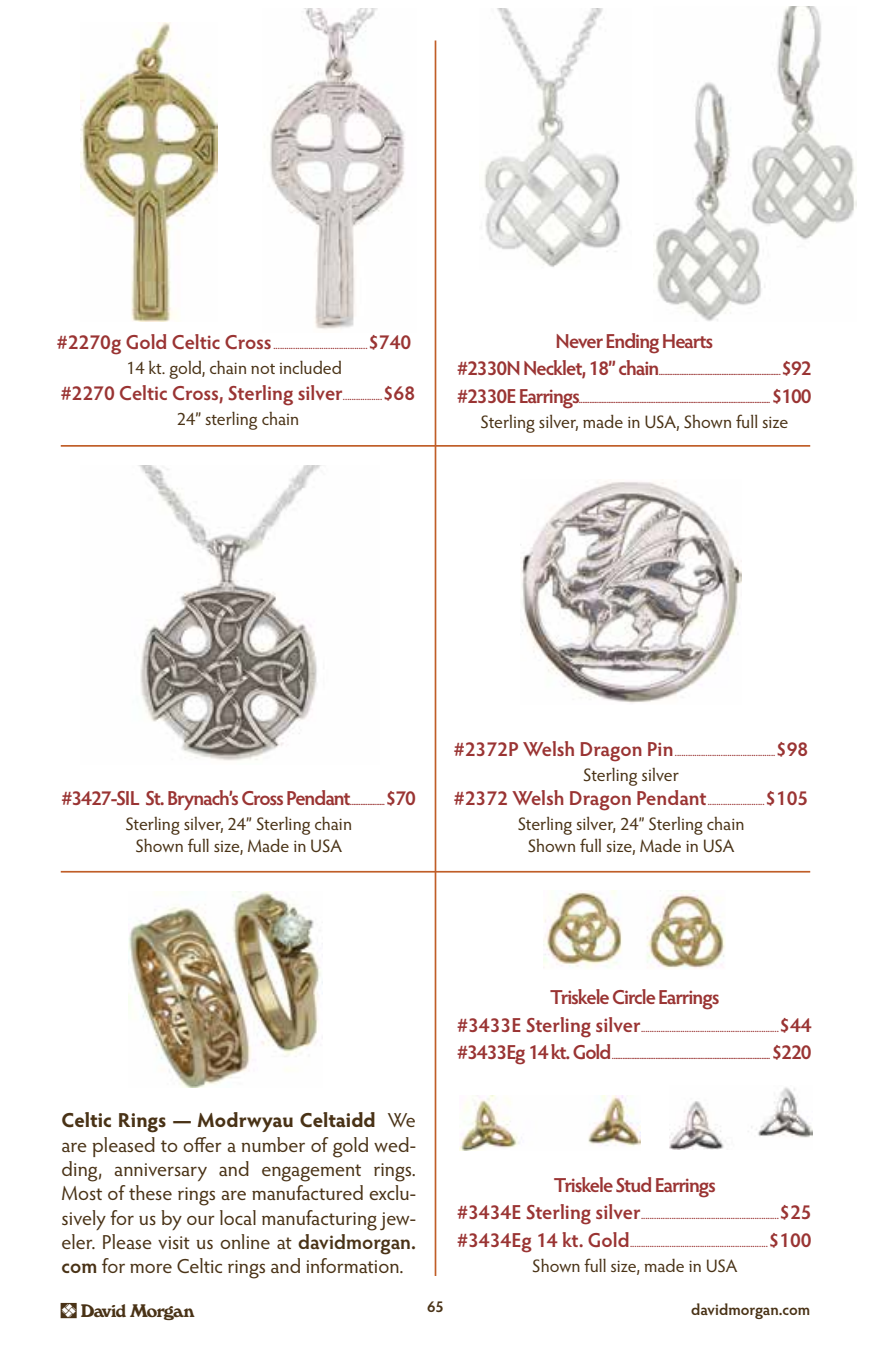
<style>
.page{position:relative;width:871px;height:1357px;background:#fff}
.page>*{position:absolute;margin:0;border:0;box-sizing:border-box;transform-origin:0 0}
.t1{font:22.5px "Windsor BT Roman";color:#493216}
.t2{font:20.25px/24.3px "Hypatia Sans Pro";color:#493216;text-align:justify}
.t3{font:600 20.25px/27.4px "Hypatia Sans Pro";letter-spacing:-.04em;color:#9a3433}
.t4{font:600 20.25px "Hypatia Sans Pro";color:#9a3433}
.t5{font:600 20.25px "Hypatia Sans Pro";letter-spacing:-.005em;color:#9a3433}
.t6{font:18px/21.6px "Hypatia Sans Pro";color:#493216;text-align:center}
.t7{font:600 15.75px "Hypatia Sans Pro";color:#493216}
.t8{font:600 9px "Hypatia Sans Pro";color:#9a3433}
.s1{font-weight:700}
.s2{font-weight:600}
</style>
<div class="page">
<hr style="left:61px;top:445px;width:749px;height:2px;background:#c05e28">
<hr style="left:61px;top:871px;width:749px;height:1px;background:#c05e28">
<hr style="left:435px;top:40px;width:1px;height:1236px;background:#c05e28">
<img style="left:264px;top:9px;width:141px;height:321px">
<img style="left:81px;top:22px;width:136px;height:300px">
<img style="left:484px;top:9px;width:138px;height:258px">
<img style="left:655px;top:6px;width:201px;height:315px">
<img style="left:138px;top:465px;width:184px;height:296px">
<img style="left:129px;top:891px;width:193px;height:196px">
<img style="left:521px;top:481px;width:220px;height:222px">
<img style="left:459px;top:1095px;width:181px;height:56px">
<img style="left:670px;top:1087px;width:142px;height:62px">
<img style="left:543px;top:890px;width:182px;height:79px">
<h2 class="t4" style="left:57px;top:328px;width:216px">#2270g Gold Celtic Cross</h2>
<h2 class="t3" style="left:368px;top:328px;width:45px">$740</h2>
<p class="t8" style="left:273px;top:340px;width:96px">...........................................</p>
<h3 class="t6" style="left:126px;top:357px;width:218px">14 kt. gold, chain not included</h3>
<h2 class="t4" style="left:61px;top:379px;width:284px">#2270 Celtic Cross, Sterling silver</h2>
<h2 class="t3" style="left:383px;top:378px;width:34px">$68</h2>
<p class="t8" style="left:343px;top:391px;width:41px">..................</p>
<h3 class="t6" style="left:177px;top:407px;width:124px">24” sterling chain</h3>
<h2 class="t3" style="left:457px;top:326px;width:258px;text-indent:98px">Never Ending Hearts #2330N Necklet, 18” chain</h2>
<h2 class="t3" style="left:781px;top:354px;width:32px">$92</h2>
<p class="t8" style="left:659px;top:366px;width:124px">......................................................................</p>
<h2 class="t3" style="left:771px;top:381px;width:42px">$100</h2>
<h3 class="t6" style="left:480px;top:410px;width:309px">Sterling silver, made in USA, Shown full size</h3>
<h2 class="t3" style="left:457px;top:381px;width:124px">#2330E Earrings</h2>
<p class="t8" style="left:579px;top:393px;width:193px">..............................................................................................................</p>
<h2 class="t4" style="left:454px;top:735px;width:221px">#2372P Welsh Dragon Pin</h2>
<h2 class="t3" style="left:776px;top:735px;width:34px">$98</h2>
<p class="t8" style="left:675px;top:747px;width:102px">..............................................</p>
<h2 class="t3" style="left:62px;top:784px;width:291px">#3427-SIL St. Brynach’s Cross Pendant</h2>
<h2 class="t3" style="left:385px;top:784px;width:32px">$70</h2>
<p class="t8" style="left:350px;top:796px;width:37px">....................</p>
<h3 class="t6" style="left:583px;top:763px;width:97px">Sterling silver</h3>
<h2 class="t5" style="left:454px;top:784px;width:254px">#2372 Welsh Dragon Pendant</h2>
<h2 class="t3" style="left:765px;top:784px;width:45px">$105</h2>
<p class="t8" style="left:707px;top:796px;width:58px">..........................</p>
<h3 class="t6" style="left:125px;top:813px;width:228px">Sterling silver, 24” Sterling chain<br>Shown full size, Made in USA</h3>
<h3 class="t6" style="left:518px;top:813px;width:228px">Sterling silver, 24” Sterling chain<br>Shown full size, Made in USA</h3>
<p class="t2" style="left:62px;top:1107px;width:356px"><span class="s1">Celtic Rings — Modrwyau Celtaidd</span> We are pleased to offer a number of gold wed&shy;ding, anniversary and engagement rings.<br>Most of these rings are manufactured exclu&shy;sively for us by our local manufacturing jew&shy;eler. Please visit us online at <span class="s2">davidmorgan. com</span> for more Celtic rings and information.</p>
<h2 class="t3" style="left:457px;top:982px;width:264px;text-indent:93px">Triskele Circle Earrings #3433E Sterling silver</h2>
<h2 class="t3" style="left:779px;top:1010px;width:34px">$44</h2>
<p class="t8" style="left:641px;top:1022px;width:139px">...............................................................</p>
<h2 class="t3" style="left:457px;top:1037px;width:156px">#3433Eg 14 kt. Gold</h2>
<h2 class="t3" style="left:771px;top:1037px;width:42px">$220</h2>
<p class="t8" style="left:612px;top:1050px;width:160px">...........................................................................................</p>
<h2 class="t3" style="left:457px;top:1170px;width:260px;text-indent:97px">Triskele Stud Earrings #3434E Sterling silver</h2>
<h2 class="t3" style="left:779px;top:1197px;width:34px">$25</h2>
<p class="t8" style="left:641px;top:1210px;width:139px">...............................................................</p>
<h2 class="t3" style="left:457px;top:1225px;width:174px">#3434Eg 14 kt. Gold</h2>
<h2 class="t3" style="left:768px;top:1225px;width:45px">$100</h2>
<p class="t8" style="left:630px;top:1237px;width:139px">...............................................................</p>
<h3 class="t6" style="left:532px;top:1254px;width:207px">Shown full size, made in USA</h3>
<h1 class="t1" style="left:61px;top:1296px;width:142px">^</h1>
<h3 class="t7" style="left:427px;top:1295px;width:18px">65</h3>
<h3 class="t7" style="left:691px;top:1298px;width:121px">davidmorgan.com</h3>
</div>
